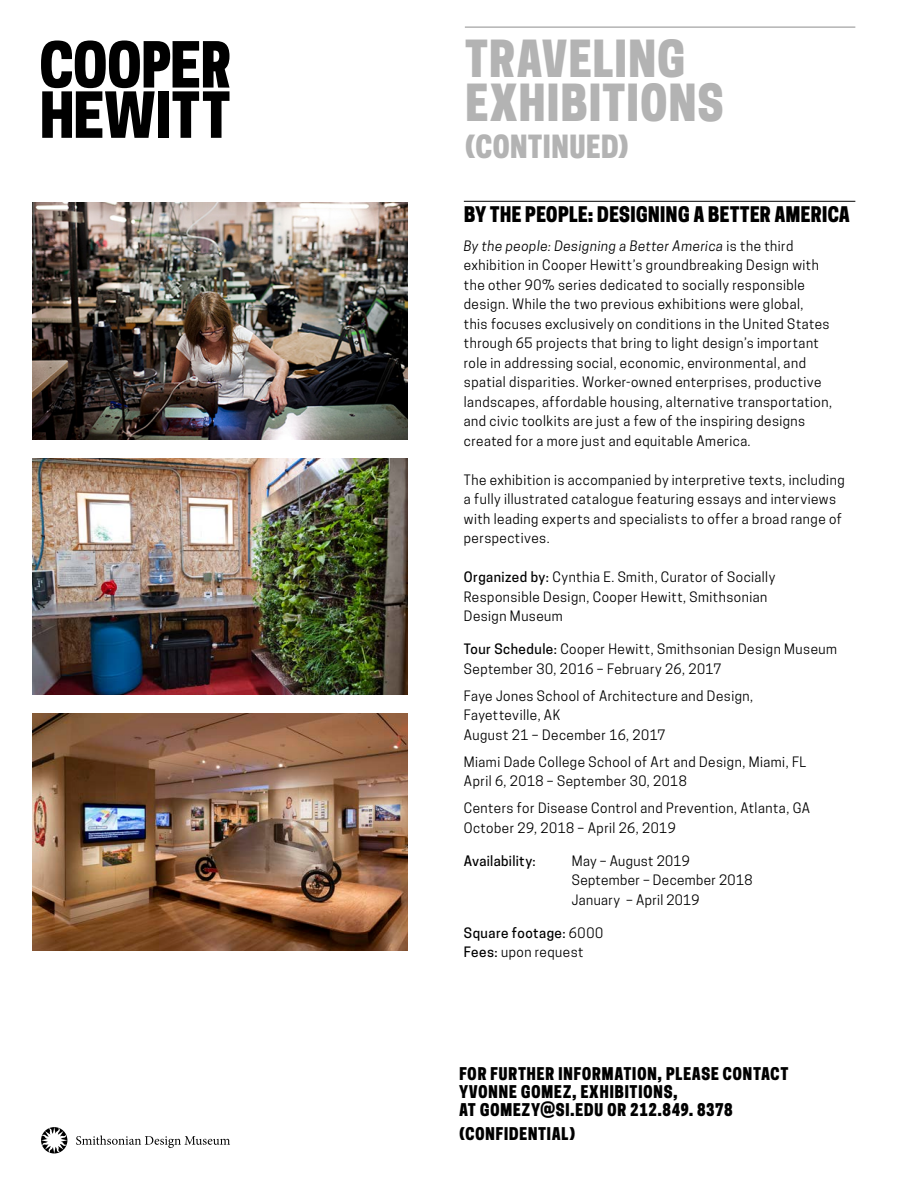
<style>
.page{position:relative;width:918px;height:1188px;background:#fff}
.page>*{position:absolute;margin:0;border:0;box-sizing:border-box;transform-origin:0 0}
.t1{font:48px "Cooper Hewitt Display";letter-spacing:.005em;color:#b3b3b3}
.t2{font:30px "Cooper Hewitt Display";letter-spacing:-.005em;color:#b3b3b3}
.t3{font:20.25px "Cooper Hewitt Display";letter-spacing:-.005em;color:#000}
.t4{font:16.5px/18px "Cooper Hewitt Display";letter-spacing:.025em;color:#000}
.t5{font:13.5px/19.5px "Cooper Hewitt";letter-spacing:.035em;color:#000}
.t6{font:500 13.5px "Cooper Hewitt";letter-spacing:.025em;color:#000}
.s1{font-style:italic}
.s2{font-weight:500}
.s3{font-weight:400}
</style>
<div class="page">
<svg style="left:41px;top:41px;width:189px;height:97px"></svg>
<svg style="left:41px;top:1127px;width:27px;height:27px"></svg>
<svg style="left:76px;top:1135px;width:154px;height:13px"></svg>
<hr style="left:464px;top:201px;width:391px;height:1px;background:#000">
<img style="left:32px;top:202px;width:376px;height:237px">
<hr style="left:465px;top:26px;width:390px;height:2px;background:#b3b3b3">
<img style="left:32px;top:458px;width:376px;height:237px">
<img style="left:32px;top:714px;width:376px;height:237px">
<p class="t1" style="left:465px;top:30px;width:223px">TRAVELING</p>
<p class="t1" style="left:465px;top:75px;width:260px">EXHIBITIONS</p>
<p class="t2" style="left:465px;top:128px;width:166px">(CONTINUED)</p>
<p class="t3" style="left:464px;top:203px;width:388px">BY THE PEOPLE: DESIGNING A BETTER AMERICA</p>
<p class="t5" style="left:464px;top:236px;width:370px"><span class="s1">By the people: Designing a Better America</span> is the third exhibition in Cooper Hewitt’s groundbreaking Design with the other 90% series dedicated to socially responsible design. While the two previous exhibitions were global,<br>this focuses exclusively on conditions in the United States through 65 projects that bring to light design’s important role in addressing social, economic, environmental, and spatial disparities. Worker-owned enterprises, productive landscapes, affordable housing, alternative transportation, and civic toolkits are just a few of the inspiring designs created for a more just and equitable America<span class="s1">.</span></p>
<p class="t5" style="left:464px;top:470px;width:382px">The exhibition is accompanied by interpretive texts, including a fully illustrated catalogue featuring essays and interviews with leading experts and specialists to offer a broad range of perspectives.</p>
<p class="t5" style="left:464px;top:568px;width:313px"><span class="s2">Organized by:</span> Cynthia E. Smith, Curator of Socially<br>Responsible Design, Cooper Hewitt, Smithsonian<br>Design Museum</p>
<p class="t5" style="left:464px;top:639px;width:375px"><span class="s2">Tour Schedule:</span> Cooper Hewitt, Smithsonian Design Museum<br>September 30, 2016 – February 26, 2017</p>
<p class="t5" style="left:464px;top:686px;width:291px">Faye Jones School of Architecture and Design,<br>Fayetteville, AK<br>August 21 – December 16, 2017</p>
<p class="t5" style="left:464px;top:752px;width:344px">Miami Dade College School of Art and Design, Miami, FL<br>April 6, 2018 – September 30, 2018</p>
<p class="t5" style="left:464px;top:798px;width:348px">Centers for Disease Control and Prevention, Atlanta, GA<br>October 29, 2018 – April 26, 2019</p>
<p class="t6" style="left:464px;top:853px;width:73px">Availability:</p>
<p class="t5" style="left:572px;top:851px;width:120px">May – August 2019</p>
<p class="t5" style="left:572px;top:871px;width:182px">September – December 2018</p>
<p class="t5" style="left:572px;top:890px;width:129px">January – April 2019</p>
<p class="t6" style="left:464px;top:925px;width:141px">Square footage: <span class="s3">6000</span></p>
<p class="t5" style="left:464px;top:943px;width:121px"><span class="s2">Fees:</span> upon request</p>
<p class="t4" style="left:459px;top:1064px;width:331px">FOR FURTHER INFORMATION, PLEASE CONTACT<br>YVONNE GOMEZ, EXHIBITIONS,<br>AT GOMEZY@SI.EDU OR 212.849. 8378</p>
<p class="t4" style="left:459px;top:1125px;width:118px">(CONFIDENTIAL)</p>
</div>
